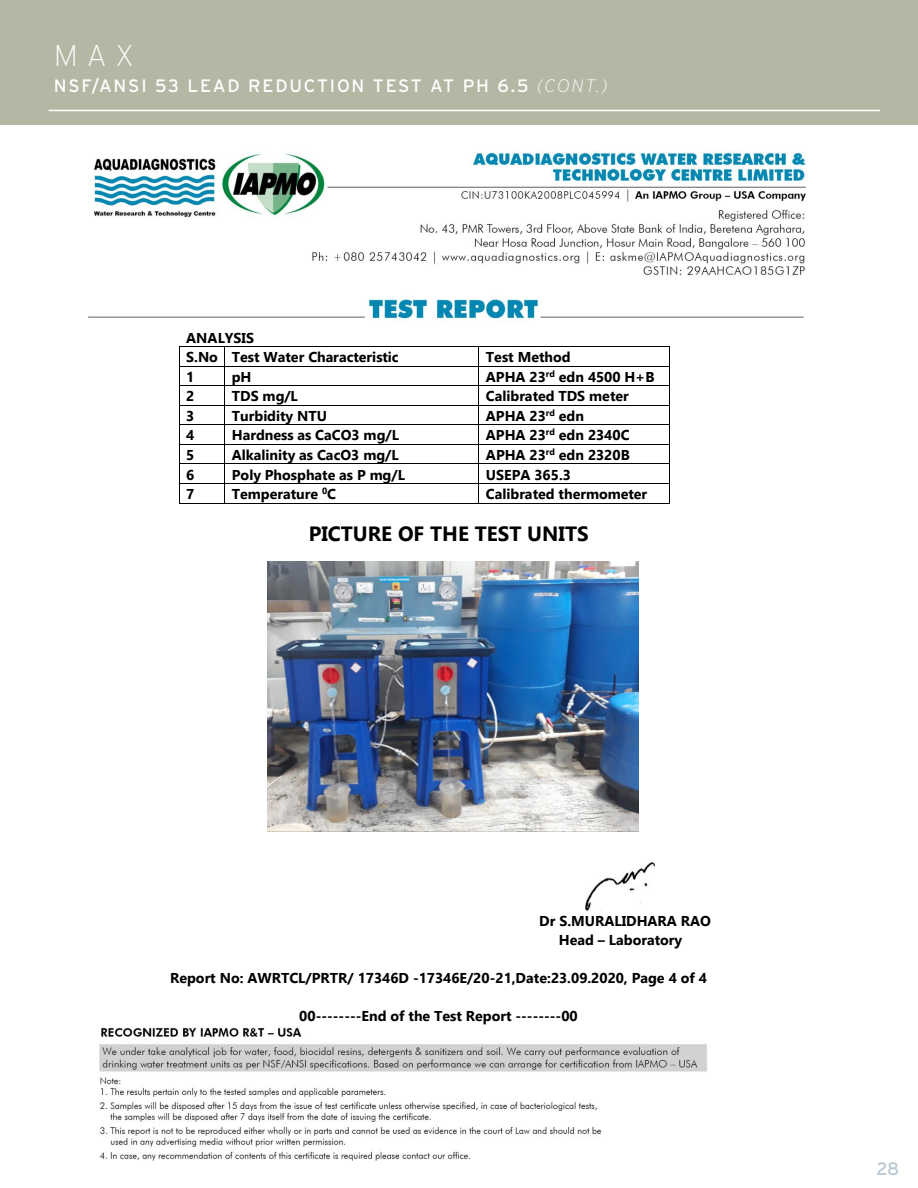
<style>
.page{position:relative;width:918px;height:1188px;background:#fff}
.page>*{position:absolute;margin:0;border:0;box-sizing:border-box;transform-origin:0 0}
.t1{font:200 30px "Interstate";color:#fff}
.t2{font:700 20.55px "Gadugi";color:#000}
.t3{font:18px "Interstate";letter-spacing:.1em;color:#fff}
.t4{font:18px "Interstate";color:#b9c8d2}
.t5{font:700 14.25px/19.5px "Gadugi";color:#000}
.s1{font-weight:200;font-style:italic}
</style>
<div class="page">
<img style="left:89px;top:151px;width:717px;height:1010px">
<hr style="left:179px;top:346px;width:46px;height:1px;background:#000">
<hr style="left:225px;top:346px;width:254px;height:1px;background:#000">
<hr style="left:479px;top:346px;width:190px;height:1px;background:#000">
<hr style="left:179px;top:366px;width:46px;height:1px;background:#000">
<hr style="left:225px;top:366px;width:254px;height:1px;background:#000">
<hr style="left:479px;top:366px;width:190px;height:1px;background:#000">
<hr style="left:179px;top:385px;width:46px;height:1px;background:#000">
<hr style="left:225px;top:385px;width:254px;height:1px;background:#000">
<hr style="left:479px;top:385px;width:190px;height:1px;background:#000">
<hr style="left:179px;top:405px;width:46px;height:1px;background:#000">
<hr style="left:225px;top:405px;width:254px;height:1px;background:#000">
<hr style="left:479px;top:405px;width:190px;height:1px;background:#000">
<hr style="left:179px;top:424px;width:46px;height:1px;background:#000">
<hr style="left:225px;top:424px;width:254px;height:1px;background:#000">
<hr style="left:479px;top:424px;width:190px;height:1px;background:#000">
<hr style="left:179px;top:444px;width:46px;height:1px;background:#000">
<hr style="left:225px;top:444px;width:254px;height:1px;background:#000">
<hr style="left:479px;top:444px;width:190px;height:1px;background:#000">
<hr style="left:179px;top:464px;width:46px;height:1px;background:#000">
<hr style="left:225px;top:464px;width:254px;height:1px;background:#000">
<hr style="left:479px;top:464px;width:190px;height:1px;background:#000">
<hr style="left:179px;top:483px;width:46px;height:1px;background:#000">
<hr style="left:225px;top:483px;width:254px;height:1px;background:#000">
<hr style="left:479px;top:483px;width:190px;height:1px;background:#000">
<svg style="left:179px;top:347px;width:1px;height:156px"></svg>
<hr style="left:179px;top:503px;width:46px;height:1px;background:#000">
<svg style="left:225px;top:347px;width:1px;height:156px"></svg>
<hr style="left:225px;top:503px;width:254px;height:1px;background:#000">
<svg style="left:479px;top:347px;width:1px;height:156px"></svg>
<hr style="left:479px;top:503px;width:190px;height:1px;background:#000">
<svg style="left:669px;top:346px;width:1px;height:158px"></svg>
<img style="left:268px;top:562px;width:370px;height:270px">
<img style="left:586px;top:862px;width:68px;height:49px">
<div style="left:0;top:0;width:918px;height:125px;background:#b2b8a3"></div>
<hr style="left:49px;top:110px;width:831px;height:1px;background:#fff">
<h1 class="t1" style="left:54px;top:40px;width:82px">MAX</h1>
<p class="t3" style="left:54px;top:76px;width:556px">NSF/ANSI 53 LEAD REDUCTION TEST AT PH 6.5 <span class="s1">(CONT.)</span></p>
<p class="t5" style="left:186px;top:328px;width:214px">ANALYSIS<br>S.No Test Water Characteristic</p>
<p class="t5" style="left:486px;top:347px;width:86px">Test Method</p>
<p class="t5" style="left:186px;top:367px;width:10px">1</p>
<p class="t5" style="left:232px;top:367px;width:21px">pH</p>
<p class="t5" style="left:486px;top:367px;width:170px">APHA 23<sup>rd</sup> edn 4500 H+B</p>
<p class="t5" style="left:186px;top:386px;width:10px">2</p>
<p class="t5" style="left:232px;top:386px;width:68px">TDS mg/L</p>
<p class="t5" style="left:486px;top:386px;width:144px">Calibrated TDS meter</p>
<p class="t5" style="left:186px;top:406px;width:10px">3</p>
<p class="t5" style="left:232px;top:406px;width:97px">Turbidity NTU</p>
<p class="t5" style="left:486px;top:406px;width:100px">APHA 23<sup>rd</sup> edn</p>
<p class="t5" style="left:186px;top:426px;width:10px">4</p>
<p class="t5" style="left:232px;top:426px;width:169px">Hardness as CaCO3 mg/L</p>
<p class="t5" style="left:486px;top:426px;width:145px">APHA 23<sup>rd</sup> edn 2340C</p>
<p class="t5" style="left:186px;top:445px;width:10px">5</p>
<p class="t5" style="left:232px;top:445px;width:168px">Alkalinity as CacO3 mg/L</p>
<p class="t5" style="left:486px;top:445px;width:145px">APHA 23<sup>rd</sup> edn 2320B</p>
<p class="t5" style="left:186px;top:465px;width:10px">6</p>
<p class="t5" style="left:232px;top:465px;width:175px">Poly Phosphate as P mg/L</p>
<p class="t5" style="left:486px;top:465px;width:87px">USEPA 365.3</p>
<p class="t5" style="left:186px;top:484px;width:10px">7</p>
<p class="t5" style="left:232px;top:484px;width:106px">Temperature <sup>0</sup>C</p>
<p class="t5" style="left:486px;top:484px;width:163px">Calibrated thermometer</p>
<h2 class="t2" style="left:309px;top:521px;width:281px">PICTURE OF THE TEST UNITS</h2>
<p class="t5" style="left:559px;top:912px;width:154px;line-height:18.9px;text-indent:-20px">Dr S.MURALIDHARA RAO<br>Head – Laboratory</p>
<p class="t5" style="left:170px;top:968px;width:538px">Report No: AWRTCL/PRTR/ 17346D -17346E/20-21,Date:23.09.2020, Page 4 of 4</p>
<p class="t5" style="left:299px;top:1006px;width:280px">00--------End of the Test Report --------00</p>
<p class="t4" style="left:877px;top:1159px;width:24px">28</p>
</div>
